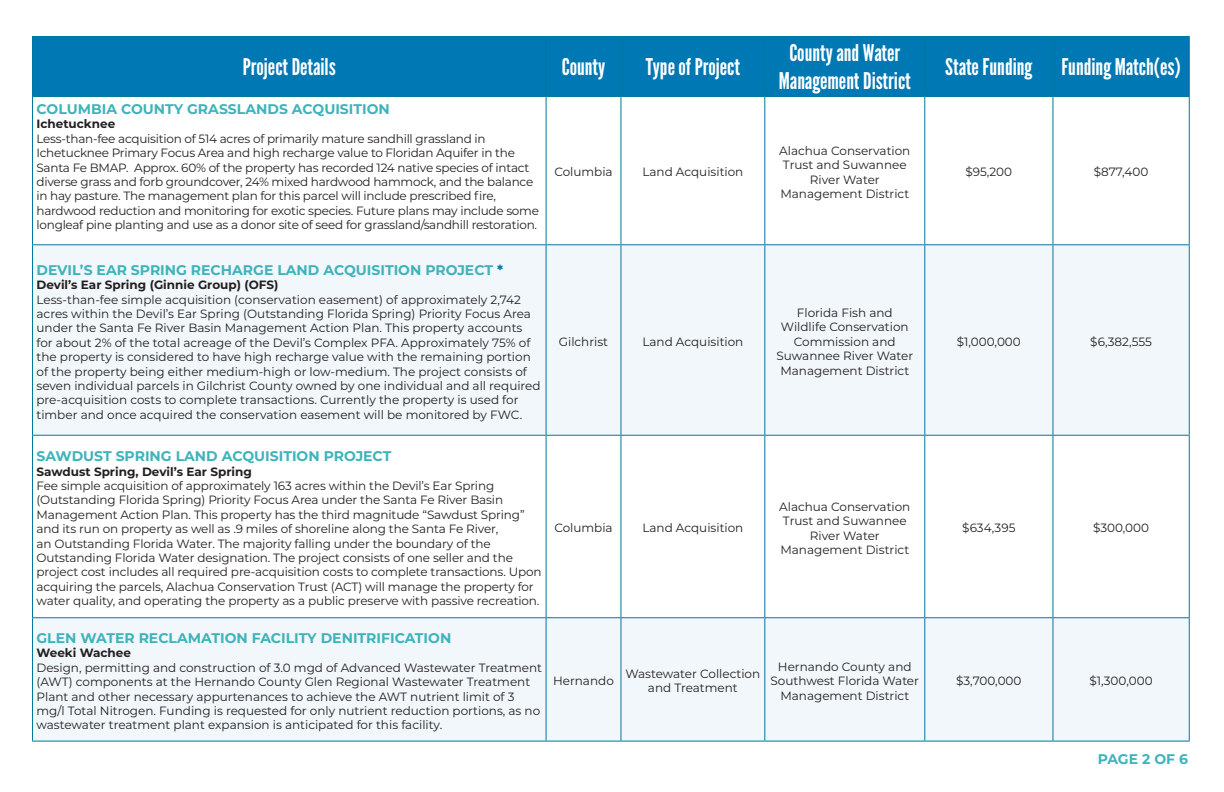
<style>
.page{position:relative;width:1224px;height:792px;background:#fff}
.page>*{position:absolute;margin:0;border:0;box-sizing:border-box;transform-origin:0 0}
.t1{font:23px "League Gothic";color:#fff}
.t2{font:700 14px "Montserrat";color:#3eb3bb}
.t3{font:12px/14.4px "Montserrat";letter-spacing:-.01em;color:#231f20;text-align:center}
.t4{font:700 12px "Montserrat";color:#231f20}
.s1{color:#00779d}
</style>
<div class="page">
<div style="left:33px;top:37px;width:1156px;height:59px;background:#0078b4"></div>
<svg style="left:545px;top:97px;width:644px;height:147px"></svg>
<div style="left:33px;top:245px;width:1156px;height:496px;background:#f1f7fa"></div>
<svg style="left:33px;top:436px;width:1156px;height:181px"></svg>
<hr style="left:32px;top:36px;width:514px;height:1px;background:#00779d">
<hr style="left:32px;top:37px;width:1px;height:59px;background:#00779d">
<hr style="left:546px;top:36px;width:75px;height:1px;background:#00779d">
<hr style="left:546px;top:37px;width:1px;height:59px;background:#00779d">
<hr style="left:621px;top:36px;width:144px;height:1px;background:#00779d">
<hr style="left:620px;top:37px;width:1px;height:59px;background:#00779d">
<hr style="left:765px;top:36px;width:160px;height:1px;background:#00779d">
<hr style="left:764px;top:37px;width:1px;height:59px;background:#00779d">
<hr style="left:925px;top:36px;width:128px;height:1px;background:#00779d">
<hr style="left:924px;top:37px;width:1px;height:59px;background:#00779d">
<hr style="left:1053px;top:36px;width:137px;height:1px;background:#00779d">
<hr style="left:1052px;top:37px;width:1px;height:59px;background:#00779d">
<hr style="left:1189px;top:37px;width:1px;height:59px;background:#00779d">
<hr style="left:32px;top:96px;width:514px;height:1px;background:#00779d">
<hr style="left:546px;top:96px;width:75px;height:1px;background:#00779d">
<hr style="left:621px;top:96px;width:144px;height:1px;background:#00779d">
<hr style="left:765px;top:96px;width:160px;height:1px;background:#00779d">
<hr style="left:925px;top:96px;width:128px;height:1px;background:#00779d">
<hr style="left:1053px;top:96px;width:137px;height:1px;background:#00779d">
<hr style="left:32px;top:97px;width:1px;height:147px;background:#00779d">
<hr style="left:32px;top:245px;width:1px;height:190px;background:#00779d">
<hr style="left:32px;top:436px;width:1px;height:181px;background:#00779d">
<hr style="left:32px;top:618px;width:1px;height:123px;background:#00779d">
<hr style="left:546px;top:97px;width:1px;height:147px;background:#00779d">
<hr style="left:546px;top:245px;width:1px;height:190px;background:#00779d">
<hr style="left:546px;top:436px;width:1px;height:181px;background:#00779d">
<hr style="left:546px;top:618px;width:1px;height:123px;background:#00779d">
<hr style="left:620px;top:97px;width:1px;height:147px;background:#00779d">
<hr style="left:620px;top:245px;width:1px;height:190px;background:#00779d">
<hr style="left:620px;top:436px;width:1px;height:181px;background:#00779d">
<hr style="left:620px;top:618px;width:1px;height:123px;background:#00779d">
<hr style="left:764px;top:97px;width:1px;height:147px;background:#00779d">
<hr style="left:764px;top:245px;width:1px;height:190px;background:#00779d">
<hr style="left:764px;top:436px;width:1px;height:181px;background:#00779d">
<hr style="left:764px;top:618px;width:1px;height:123px;background:#00779d">
<hr style="left:924px;top:97px;width:1px;height:147px;background:#00779d">
<hr style="left:924px;top:245px;width:1px;height:190px;background:#00779d">
<hr style="left:924px;top:436px;width:1px;height:181px;background:#00779d">
<hr style="left:924px;top:618px;width:1px;height:123px;background:#00779d">
<hr style="left:1052px;top:97px;width:1px;height:147px;background:#00779d">
<hr style="left:1052px;top:245px;width:1px;height:190px;background:#00779d">
<hr style="left:1052px;top:436px;width:1px;height:181px;background:#00779d">
<hr style="left:1052px;top:618px;width:1px;height:123px;background:#00779d">
<hr style="left:1189px;top:97px;width:1px;height:147px;background:#00779d">
<hr style="left:1189px;top:245px;width:1px;height:190px;background:#00779d">
<hr style="left:1189px;top:436px;width:1px;height:181px;background:#00779d">
<hr style="left:1189px;top:618px;width:1px;height:123px;background:#00779d">
<hr style="left:32px;top:244px;width:514px;height:1px;background:#00779d">
<hr style="left:32px;top:435px;width:514px;height:1px;background:#00779d">
<hr style="left:32px;top:617px;width:514px;height:1px;background:#00779d">
<hr style="left:32px;top:741px;width:514px;height:1px;background:#00779d">
<hr style="left:546px;top:244px;width:75px;height:1px;background:#00779d">
<hr style="left:546px;top:435px;width:75px;height:1px;background:#00779d">
<hr style="left:546px;top:617px;width:75px;height:1px;background:#00779d">
<hr style="left:546px;top:741px;width:75px;height:1px;background:#00779d">
<hr style="left:621px;top:244px;width:144px;height:1px;background:#00779d">
<hr style="left:621px;top:435px;width:144px;height:1px;background:#00779d">
<hr style="left:621px;top:617px;width:144px;height:1px;background:#00779d">
<hr style="left:621px;top:741px;width:144px;height:1px;background:#00779d">
<hr style="left:765px;top:244px;width:160px;height:1px;background:#00779d">
<hr style="left:765px;top:435px;width:160px;height:1px;background:#00779d">
<hr style="left:765px;top:617px;width:160px;height:1px;background:#00779d">
<hr style="left:765px;top:741px;width:160px;height:1px;background:#00779d">
<hr style="left:925px;top:244px;width:128px;height:1px;background:#00779d">
<hr style="left:925px;top:435px;width:128px;height:1px;background:#00779d">
<hr style="left:925px;top:617px;width:128px;height:1px;background:#00779d">
<hr style="left:925px;top:741px;width:128px;height:1px;background:#00779d">
<hr style="left:1053px;top:244px;width:137px;height:1px;background:#00779d">
<hr style="left:1053px;top:435px;width:137px;height:1px;background:#00779d">
<hr style="left:1053px;top:617px;width:137px;height:1px;background:#00779d">
<hr style="left:1053px;top:741px;width:137px;height:1px;background:#00779d">
<p class="t1" style="left:243px;top:53px;width:94px">Project Details</p>
<p class="t1" style="left:562px;top:53px;width:45px">County</p>
<p class="t1" style="left:646px;top:53px;width:96px">Type of Project</p>
<p class="t2" style="left:36px;top:99px;width:355px">COLUMBIA COUNTY GRASSLANDS ACQUISITION</p>
<p class="t4" style="left:36px;top:116px;width:80px">Ichetucknee</p>
<p class="t3" style="left:36px;top:131px;width:504px;text-align:left">Less-than-fee acquisition of 514 acres of primarily mature sandhill grassland in Ichetucknee Primary Focus Area and high recharge value to Floridan Aquifer in the Santa Fe BMAP. Approx. 60% of the property has recorded 124 native species of intact diverse grass and forb groundcover, 24% mixed hardwood hammock, and the balance in hay pasture. The management plan for this parcel will include prescribed fire, hardwood reduction and monitoring for exotic species. Future plans may include some longleaf pine planting and use as a donor site of seed for grassland/sandhill restoration.</p>
<p class="t2" style="left:36px;top:260px;width:468px">DEVIL’S EAR SPRING RECHARGE LAND ACQUISITION PROJECT <span class="s1">*</span></p>
<p class="t4" style="left:36px;top:276px;width:243px">Devil’s Ear Spring (Ginnie Group) (OFS)</p>
<p class="t3" style="left:36px;top:292px;width:506px;text-align:left">Less-than-fee simple acquisition (conservation easement) of approximately 2,742 acres within the Devil’s Ear Spring (Outstanding Florida Spring) Priority Focus Area under the Santa Fe River Basin Management Action Plan. This property accounts for about 2% of the total acreage of the Devil’s Complex PFA. Approximately 75% of the property is considered to have high recharge value with the remaining portion of the property being either medium-high or low-medium. The project consists of seven individual parcels in Gilchrist County owned by one individual and all required pre-acquisition costs to complete transactions. Currently the property is used for timber and once acquired the conservation easement will be monitored by FWC.</p>
<p class="t2" style="left:36px;top:446px;width:356px">SAWDUST SPRING LAND ACQUISITION PROJECT</p>
<p class="t4" style="left:36px;top:463px;width:217px">Sawdust Spring, Devil’s Ear Spring</p>
<p class="t3" style="left:36px;top:478px;width:507px;text-align:left">Fee simple acquisition of approximately 163 acres within the Devil’s Ear Spring (Outstanding Florida Spring) Priority Focus Area under the Santa Fe River Basin Management Action Plan. This property has the third magnitude “Sawdust Spring” and its run on property as well as .9 miles of shoreline along the Santa Fe River,<br>an Outstanding Florida Water. The majority falling under the boundary of the Outstanding Florida Water designation. The project consists of one seller and the project cost includes all required pre-acquisition costs to complete transactions. Upon acquiring the parcels, Alachua Conservation Trust (ACT) will manage the property for water quality, and operating the property as a public preserve with passive recreation.</p>
<p class="t3" style="left:554px;top:165px;width:60px">Columbia</p>
<p class="t3" style="left:642px;top:165px;width:103px">Land Acquisition</p>
<p class="t3" style="left:559px;top:334px;width:51px">Gilchrist</p>
<p class="t3" style="left:642px;top:334px;width:103px">Land Acquisition</p>
<p class="t3" style="left:554px;top:520px;width:60px">Columbia</p>
<p class="t3" style="left:642px;top:520px;width:103px">Land Acquisition</p>
<p class="t1" style="left:789px;top:39px;width:112px">County and Water</p>
<p class="t1" style="left:779px;top:67px;width:133px">Management District</p>
<p class="t3" style="left:779px;top:143px;width:133px">Alachua Conservation<br>Trust and Suwannee<br>River Water<br>Management District</p>
<p class="t3" style="left:776px;top:305px;width:138px">Florida Fish and<br>Wildlife Conservation<br>Commission and<br>Suwannee River Water<br>Management District</p>
<p class="t3" style="left:779px;top:499px;width:133px">Alachua Conservation<br>Trust and Suwannee<br>River Water<br>Management District</p>
<p class="t2" style="left:36px;top:628px;width:416px">GLEN WATER RECLAMATION FACILITY DENITRIFICATION</p>
<p class="t4" style="left:36px;top:644px;width:96px">Weeki Wachee</p>
<p class="t3" style="left:36px;top:660px;width:507px;text-align:left">Design, permitting and construction of 3.0 mgd of Advanced Wastewater Treatment (AWT) components at the Hernando County Glen Regional Wastewater Treatment Plant and other necessary appurtenances to achieve the AWT nutrient limit of 3 mg/l Total Nitrogen. Funding is requested for only nutrient reduction portions, as no wastewater treatment plant expansion is anticipated for this facility.</p>
<p class="t3" style="left:553px;top:673px;width:62px">Hernando</p>
<p class="t3" style="left:625px;top:666px;width:136px">Wastewater Collection and Treatment</p>
<p class="t3" style="left:771px;top:659px;width:150px">Hernando County and<br>Southwest Florida Water<br>Management District</p>
<p class="t1" style="left:945px;top:53px;width:89px">State Funding</p>
<p class="t1" style="left:1061px;top:53px;width:121px">Funding Match(es)</p>
<p class="t3" style="left:966px;top:165px;width:48px">$95,200</p>
<p class="t3" style="left:1094px;top:165px;width:56px">$877,400</p>
<p class="t3" style="left:957px;top:334px;width:65px">$1,000,000</p>
<p class="t3" style="left:1090px;top:334px;width:63px">$6,382,555</p>
<p class="t3" style="left:962px;top:520px;width:55px">$634,395</p>
<p class="t3" style="left:1093px;top:520px;width:58px">$300,000</p>
<p class="t3" style="left:956px;top:673px;width:67px">$3,700,000</p>
<p class="t3" style="left:1090px;top:673px;width:65px">$1,300,000</p>
<p class="t2" style="left:1098px;top:749px;width:92px">PAGE 2 OF 6</p>
</div>
